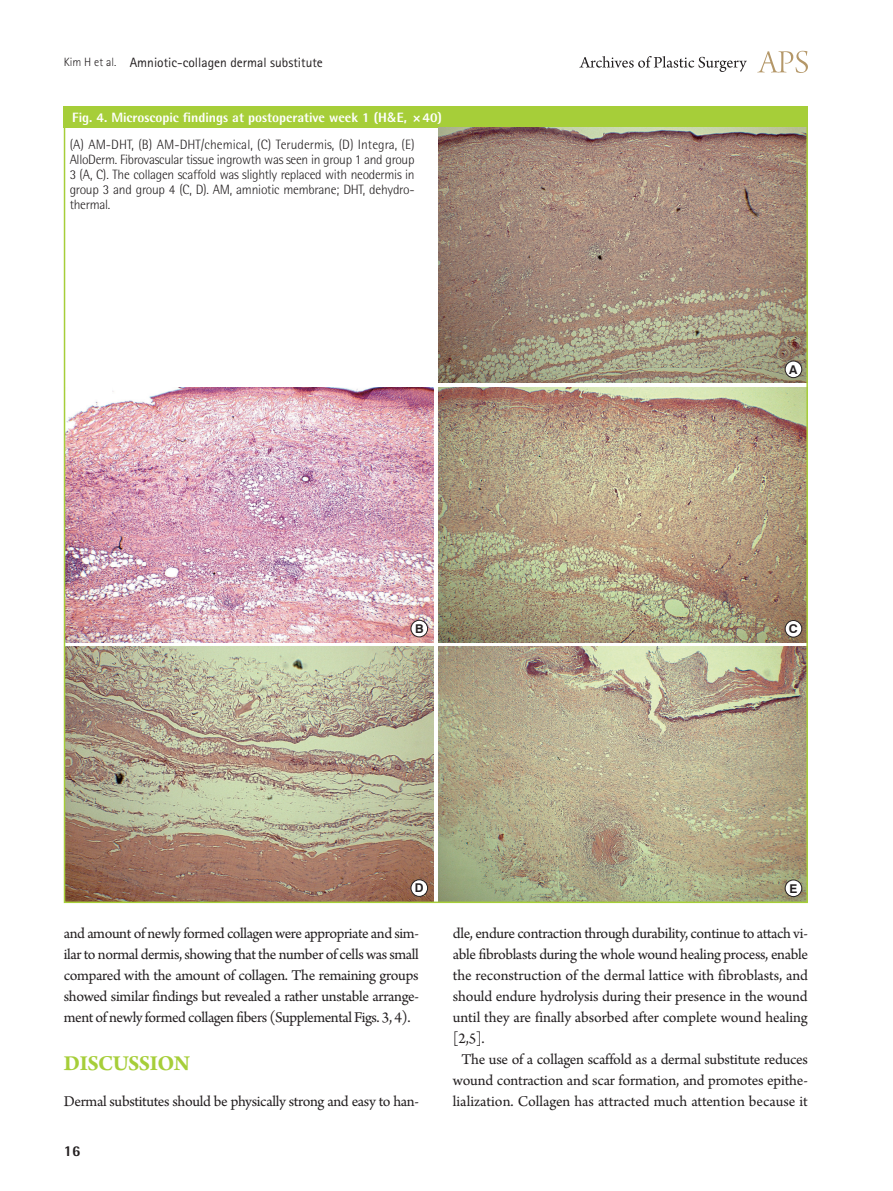
<style>
.page{position:relative;width:893px;height:1191px;background:#fff}
.page>*{position:absolute;margin:0;border:0;box-sizing:border-box;transform-origin:0 0}
.대제목{font:700 22.5px "Arno Pro";letter-spacing:-.02em;color:#a6ce39}
.본문_성형{font:15.75px/21px "Arno Pro";letter-spacing:-.015em;color:#231f20;text-align:justify}
.t1{font:800 15px "Rotis Semi Sans Std";color:#231f20}
.그림__표-설명{font:300 13.5px/15px "Rotis Semi Sans Std";letter-spacing:-.02em;color:#231f20;text-align:justify}
.표_그림_제목_볼드{font:800 13.5px "Rotis Semi Sans Std";color:#fff}
.t2{font:13.5px "Rotis Sans Serif Std";color:#231f20}
.t3{font:700 12.15px "Swiss 721 BT";color:#231f20}
.s1{font-weight:300;font-size:12px}
.s2{font-family:"DIN Pro";font-weight:500}
</style>
<div class="page">
<svg style="left:757px;top:51px;width:51px;height:22px"></svg>
<svg style="left:579px;top:56px;width:168px;height:16px"></svg>
<div style="left:64px;top:106px;width:744px;height:22px;background:#a6ce39"></div>
<img style="left:438px;top:128px;width:367px;height:255px">
<div style="left:785px;top:361px;width:17px;height:17px;background:#fff;border-radius:50%"></div>
<div style="left:785px;top:361px;width:17px;height:17px;border:1px solid #231f20;border-radius:50%"></div>
<img style="left:67px;top:387px;width:367px;height:255px">
<div style="left:411px;top:620px;width:17px;height:17px;background:#fff;border-radius:50%"></div>
<div style="left:411px;top:620px;width:17px;height:17px;border:1px solid #231f20;border-radius:50%"></div>
<img style="left:438px;top:387px;width:367px;height:255px">
<div style="left:785px;top:620px;width:17px;height:17px;background:#fff;border-radius:50%"></div>
<div style="left:785px;top:620px;width:17px;height:17px;border:1px solid #231f20;border-radius:50%"></div>
<img style="left:67px;top:646px;width:367px;height:254px">
<div style="left:411px;top:879px;width:17px;height:17px;background:#fff;border-radius:50%"></div>
<div style="left:411px;top:879px;width:17px;height:17px;border:1px solid #231f20;border-radius:50%"></div>
<img style="left:438px;top:646px;width:367px;height:254px">
<div style="left:785px;top:880px;width:17px;height:16px;background:#fff;border-radius:50%"></div>
<div style="left:785px;top:879px;width:17px;height:17px;border:1px solid #231f20;border-radius:50%"></div>
<p class="t2" style="left:64px;top:54px;width:261px"><span class="s1">Kim H et al.</span> Amniotic-collagen dermal substitute</p>
<p class="표_그림_제목_볼드" style="left:72px;top:108px;width:371px">Fig. 4. Microscopic findings at postoperative week 1 (H<span class="s2">&amp;</span>E, ×40)</p>
<p class="그림__표-설명" style="left:70px;top:137px;width:346px">(A) AM-DHT, (B) AM-DHT/chemical, (C) Terudermis, (D) Integra, (E)<br>AlloDerm. Fibrovascular tissue ingrowth was seen in group 1 and group 3 (A, C). The collagen scaffold was slightly replaced with neodermis in group 3 and group 4 (C, D). AM, amniotic membrane; DHT, dehydro&shy;thermal.</p>
<p class="t3" style="left:789px;top:362px;width:10px">A</p>
<p class="t3" style="left:415px;top:621px;width:10px">B</p>
<p class="t3" style="left:789px;top:621px;width:10px">C</p>
<p class="t3" style="left:415px;top:880px;width:10px">D</p>
<p class="t3" style="left:789px;top:881px;width:9px">E</p>
<p class="본문_성형" style="left:64px;top:924px;width:357px">and amount of newly formed collagen were appropriate and sim&shy;ilar to normal dermis, showing that the number of cells was small compared with the amount of collagen. The remaining groups showed similar findings but revealed a rather unstable arrange&shy;ment of newly formed collagen fibers (Supplemental Figs. 3, 4).</p>
<p class="대제목" style="left:64px;top:1050px;width:128px">DISCUSSION</p>
<p class="본문_성형" style="left:64px;top:1092px;width:357px">Dermal substitutes should be physically strong and easy to han-</p>
<p class="t1" style="left:64px;top:1141px;width:18px">16</p>
<p class="본문_성형" style="left:453px;top:924px;width:357px">dle, endure contraction through durability, continue to attach vi&shy;able fibroblasts during the whole wound healing process, enable the reconstruction of the dermal lattice with fibroblasts, and should endure hydrolysis during their presence in the wound until they are finally absorbed after complete wound healing [2,5].</p>
<p class="본문_성형" style="left:453px;top:1050px;width:357px;text-align:center">The use of a collagen scaffold as a dermal substitute reduces wound contraction and scar formation, and promotes epithe&shy;lialization. Collagen has attracted much attention because it</p>
</div>
